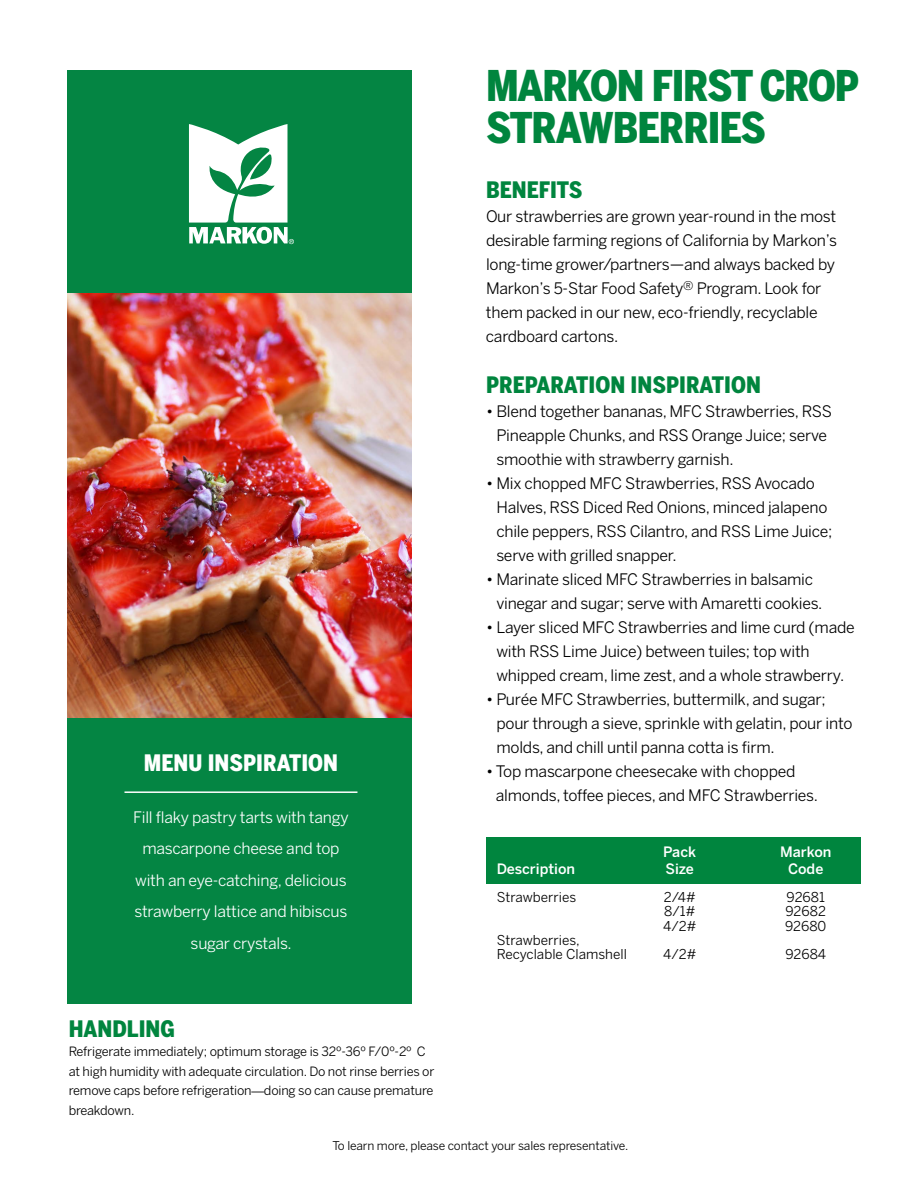
<style>
.page{position:relative;width:918px;height:1188px;background:#fff}
.page>*{position:absolute;margin:0;border:0;box-sizing:border-box;transform-origin:0 0}
.t1{font:900 42px/42px "Benton Sans Cond";letter-spacing:-.03em;color:#00853e}
.t2{font:900 22.5px "Benton Sans Cond";color:#00853e}
.t3{font:900 22.5px "Benton Sans Cond";color:#fff}
.t4{font:15.75px/24px "Benton Sans";letter-spacing:-.015em;color:#000}
.t5{font:15.75px/31.5px "Benton Sans";letter-spacing:-.015em;color:#fff;text-align:center}
.t6{font:500 14.25px "Benton Sans";color:#fff}
.t7{font:13.5px/14.2px "Benton Sans";color:#000}
.t8{font:12.75px/19.5px "Benton Sans";letter-spacing:-.015em;color:#000}
.t9{font:12px "Benton Sans";letter-spacing:-.01em;color:#000}
.s1{font-family:"Avenir LT Com";font-weight:300}
</style>
<div class="page">
<div style="left:67px;top:70px;width:345px;height:933px;background:#048543"></div>
<img style="left:67px;top:294px;width:345px;height:423px">
<div style="left:486px;top:838px;width:375px;height:46px;background:#00853e"></div>
<svg style="left:189px;top:124px;width:105px;height:120px"></svg>
<hr style="left:125px;top:791px;width:232px;height:2px;background:#fff">
<h2 class="t3" style="left:144px;top:749px;width:196px">MENU INSPIRATION</h2>
<p class="t5" style="left:133px;top:801px;width:217px">Fill flaky pastry tarts with tangy mascarpone cheese and top with an eye-catching, delicious strawberry lattice and hibiscus sugar crystals.</p>
<h2 class="t2" style="left:69px;top:1015px;width:108px">HANDLING</h2>
<p class="t8" style="left:69px;top:1042px;width:367px">Refrigerate immediately; optimum storage is 32º-36º F/0º-2º C at high humidity with adequate circulation. Do not rinse berries or remove caps before refrigeration<span class="s1">—</span>doing so can cause premature breakdown.</p>
<h1 class="t1" style="left:486px;top:65px;width:375px">MARKON FIRST CROP<br>STRAWBERRIES</h1>
<h2 class="t2" style="left:486px;top:177px;width:98px">BENEFITS</h2>
<p class="t4" style="left:486px;top:204px;width:353px">Our strawberries are grown year-round in the most desirable farming regions of California by Markon’s long-time grower/partners—and always backed by Markon’s 5-Star Food Safety<sup>®</sup> Program. Look for them packed in our new, eco-friendly, recyclable cardboard cartons.</p>
<h2 class="t2" style="left:486px;top:372px;width:276px">PREPARATION INSPIRATION</h2>
<p class="t4" style="left:496px;top:399px;width:337px;text-indent:-10px">• Blend together bananas, MFC Strawberries, RSS<br>Pineapple Chunks, and RSS Orange Juice; serve smoothie with strawberry garnish.</p>
<p class="t4" style="left:496px;top:471px;width:338px;text-indent:-10px">• Mix chopped MFC Strawberries, RSS Avocado Halves, RSS Diced Red Onions, minced jalapeno chile peppers, RSS Cilantro, and RSS Lime Juice; serve with grilled snapper.</p>
<p class="t4" style="left:496px;top:567px;width:328px;text-indent:-10px">• Marinate sliced MFC Strawberries in balsamic vinegar and sugar; serve with Amaretti cookies.</p>
<p class="t4" style="left:496px;top:615px;width:360px;text-indent:-10px">• Layer sliced MFC Strawberries and lime curd (made with RSS Lime Juice) between tuiles; top with whipped cream, lime zest, and a whole strawberry.</p>
<p class="t4" style="left:496px;top:687px;width:358px;text-indent:-10px">• Purée MFC Strawberries, buttermilk, and sugar; pour through a sieve, sprinkle with gelatin, pour into molds, and chill until panna cotta is firm.</p>
<p class="t4" style="left:496px;top:759px;width:323px;text-indent:-10px">• Top mascarpone cheesecake with chopped almonds, toffee pieces, and MFC Strawberries.</p>
<p class="t6" style="left:663px;top:844px;width:34px">Pack</p>
<p class="t6" style="left:780px;top:844px;width:53px">Markon</p>
<p class="t6" style="left:497px;top:861px;width:80px">Description</p>
<p class="t6" style="left:665px;top:861px;width:30px">Size</p>
<p class="t6" style="left:788px;top:861px;width:37px">Code</p>
<p class="t7" style="left:497px;top:890px;width:81px">Strawberries</p>
<p class="t7" style="left:664px;top:890px;width:33px">2/4#</p>
<p class="t7" style="left:787px;top:890px;width:40px">92681</p>
<p class="t7" style="left:664px;top:904px;width:32px">8/1#</p>
<p class="t7" style="left:786px;top:904px;width:42px">92682</p>
<p class="t7" style="left:663px;top:919px;width:35px">4/2#</p>
<p class="t7" style="left:785px;top:919px;width:43px">92680</p>
<p class="t7" style="left:497px;top:933px;width:132px">Strawberries,<br>Recyclable Clamshell</p>
<p class="t7" style="left:663px;top:947px;width:35px">4/2#</p>
<p class="t7" style="left:785px;top:947px;width:42px">92684</p>
<p class="t9" style="left:332px;top:1139px;width:297px">To learn more, please contact your sales representative.</p>
</div>
